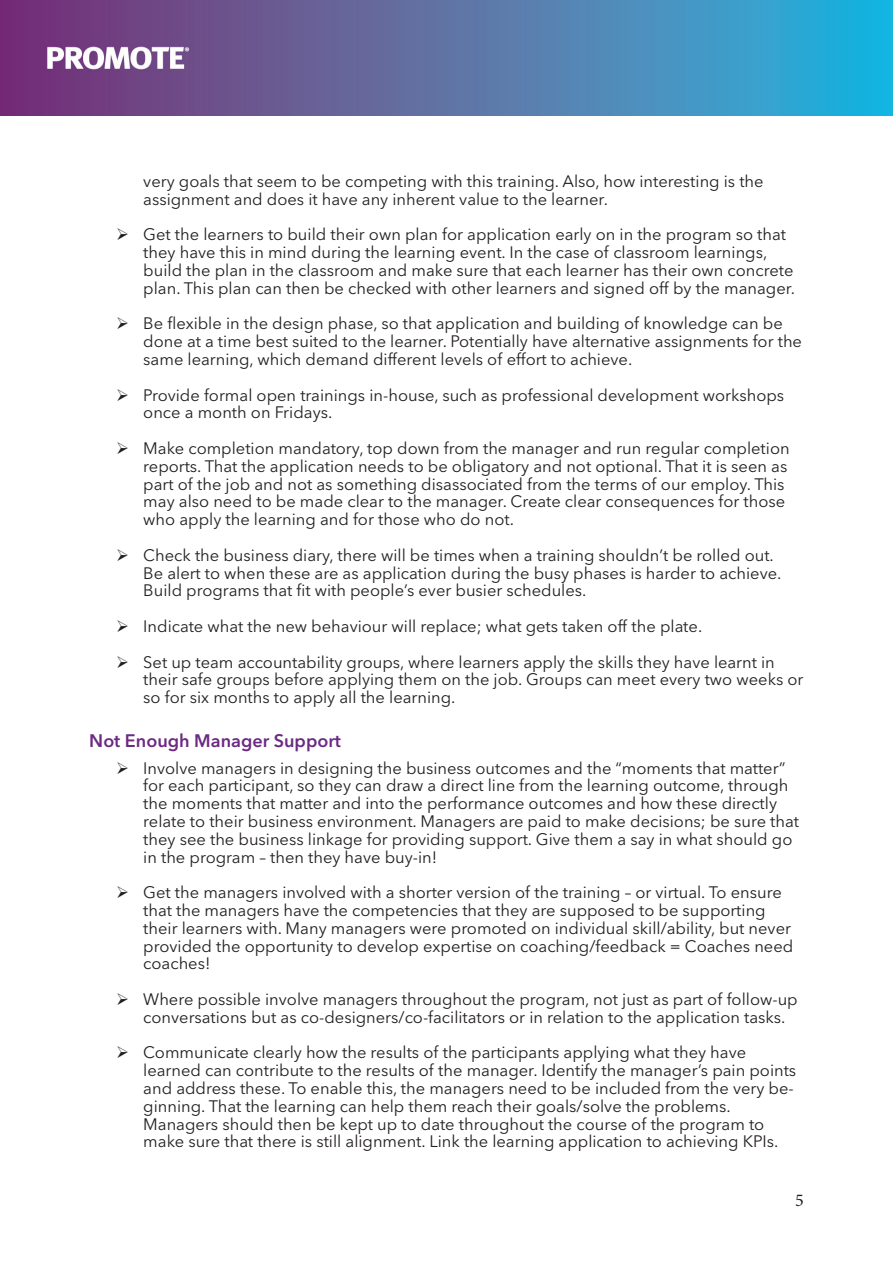
<style>
.page{position:relative;width:893px;height:1263px;background:#fff}
.page>*{position:absolute;margin:0;border:0;box-sizing:border-box;transform-origin:0 0}
.Heading_3{font:600 18px "Avenir Next LT Pro";color:#6c2a83}
.t1{font:18px "Minion Pro";color:#231f20}
.t2{font:16.5px/17.9px "Avenir Next LT Pro";color:#231f20}
</style>
<div class="page">
<img style="left:0;top:0;width:893px;height:116px">
<p class="t2" style="left:143px;top:172px;width:622px">very goals that seem to be competing with this training. Also, how interesting is the assignment and does it have any inherent value to the learner.</p>
<p class="t2" style="left:143px;top:225px;width:653px;text-indent:-27px">➢ Get the learners to build their own plan for application early on in the program so that they have this in mind during the learning event. In the case of classroom learnings, build the plan in the classroom and make sure that each learner has their own concrete plan. This plan can then be checked with other learners and signed off by the manager.</p>
<p class="t2" style="left:143px;top:315px;width:660px;text-indent:-27px">➢ Be flexible in the design phase, so that application and building of knowledge can be done at a time best suited to the learner. Potentially have alternative assignments for the same learning, which demand different levels of effort to achieve.</p>
<p class="t2" style="left:143px;top:386px;width:642px;text-indent:-27px">➢ Provide formal open trainings in-house, such as professional development workshops once a month on Fridays.</p>
<p class="t2" style="left:143px;top:439px;width:648px;text-indent:-27px">➢ Make completion mandatory, top down from the manager and run regular completion reports. That the application needs to be obligatory and not optional. That it is seen as part of the job and not as something disassociated from the terms of our employ. This may also need to be made clear to the manager. Create clear consequences for those who apply the learning and for those who do not.</p>
<p class="t2" style="left:143px;top:546px;width:640px;text-indent:-27px">➢ Check the business diary, there will be times when a training shouldn’t be rolled out.<br>Be alert to when these are as application during the busy phases is harder to achieve.<br>Build programs that fit with people’s ever busier schedules.</p>
<p class="t2" style="left:116px;top:617px;width:587px">➢ Indicate what the new behaviour will replace; what gets taken off the plate.</p>
<p class="t2" style="left:143px;top:653px;width:662px;text-indent:-27px">➢ Set up team accountability groups, where learners apply the skills they have learnt in their safe groups before applying them on the job. Groups can meet every two weeks or so for six months to apply all the learning.</p>
<p class="Heading_3" style="left:89px;top:729px;width:253px">Not Enough Manager Support</p>
<p class="t2" style="left:143px;top:759px;width:657px;text-indent:-27px">➢ Involve managers in designing the business outcomes and the “moments that matter” for each participant, so they can draw a direct line from the learning outcome, through the moments that matter and into the performance outcomes and how these directly relate to their business environment. Managers are paid to make decisions; be sure that they see the business linkage for providing support. Give them a say in what should go in the program – then they have buy-in!</p>
<p class="t2" style="left:143px;top:883px;width:651px;text-indent:-27px">➢ Get the managers involved with a shorter version of the training – or virtual. To ensure that the managers have the competencies that they are supposed to be supporting their learners with. Many managers were promoted on individual skill/ability, but never provided the opportunity to develop expertise on coaching/feedback = Coaches need coaches!</p>
<p class="t2" style="left:143px;top:990px;width:656px;text-indent:-27px">➢ Where possible involve managers throughout the program, not just as part of follow-up conversations but as co-designers/co-facilitators or in relation to the application tasks.</p>
<p class="t2" style="left:143px;top:1044px;width:654px;text-indent:-27px">➢ Communicate clearly how the results of the participants applying what they have learned can contribute to the results of the manager. Identify the manager’s pain points and address these. To enable this, the managers need to be included from the very be&shy;ginning. That the learning can help them reach their goals/solve the problems.<br>Managers should then be kept up to date throughout the course of the program to make sure that there is still alignment. Link the learning application to achieving KPIs.</p>
<p class="t1" style="left:795px;top:1188px;width:10px">5</p>
</div>
